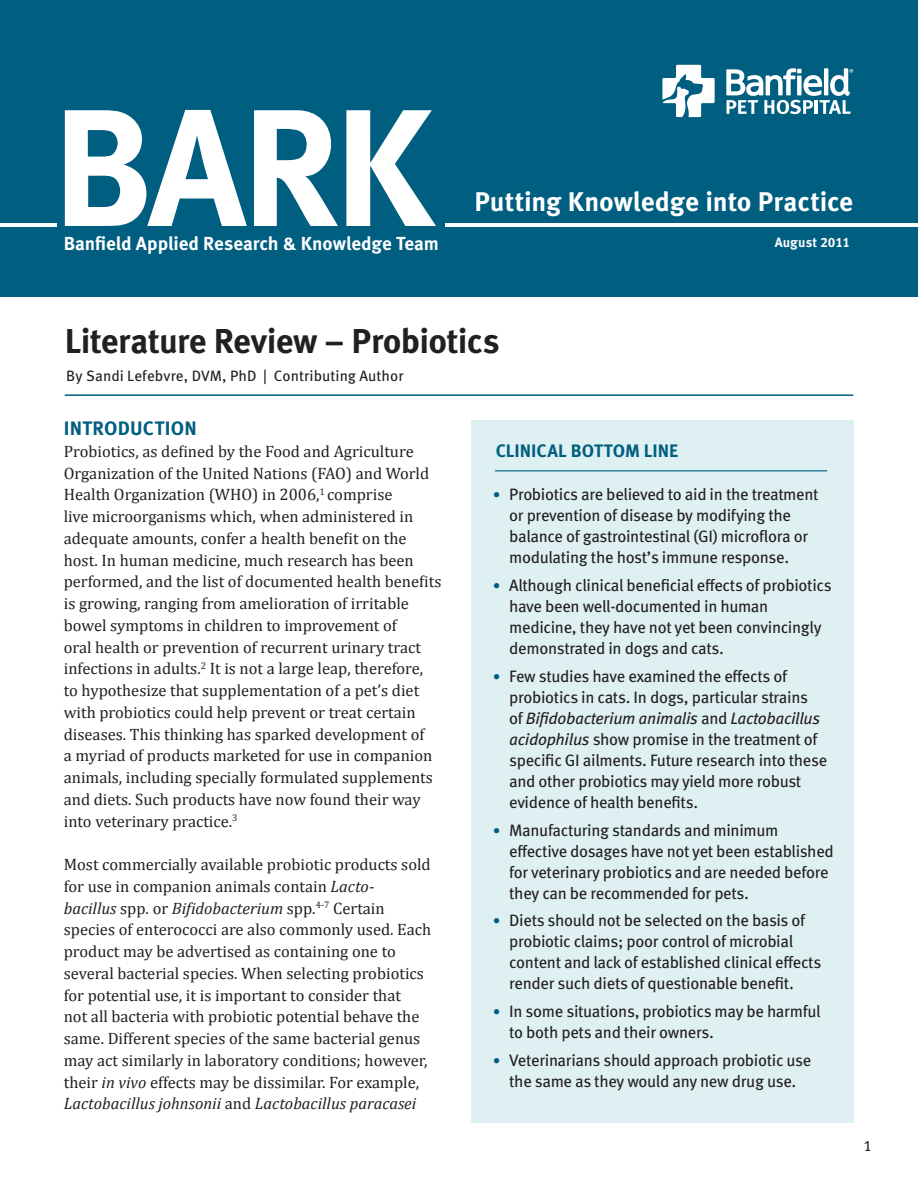
<style>
.page{position:relative;width:918px;height:1188px;background:#fff}
.page>*{position:absolute;margin:0;border:0;box-sizing:border-box;transform-origin:0 0}
.t1{font:700 166.5px "Meta OT";color:#fff}
.t2{font:700 34.5px "Meta OT";letter-spacing:-.02em;color:#231f20}
.t3{font:700 27px "Meta OT";letter-spacing:-.005em;color:#fff}
.Large_Subheads{font:700 19.5px "Meta OT";letter-spacing:.01em;color:#005e80}
.t4{font:700 18.9px "Meta OT";letter-spacing:-.005em;color:#fff}
.t5{font:700 18px "Meta OT";color:#005e80}
.t6{font:16.5px/21.8px "Cambria";color:#231f20}
.List_Paragraph{font:16.5px/21px "Meta OT";letter-spacing:-.02em;color:#231f20}
.t7{font:15px "Meta OT";letter-spacing:.005em;color:#231f20}
.t8{font:700 13.5px "Meta OT";letter-spacing:.005em;color:#fff}
.s1{font-style:italic}
.s2{font-size:15px;color:#005e80}
</style>
<div class="page">
<hr style="left:65px;top:394px;width:788px;height:2px;background:#005e80">
<div style="left:0;top:0;width:918px;height:297px;background:#005e80"></div>
<hr style="left:446px;top:223px;width:472px;height:3px;background:#fff">
<hr style="left:0;top:223px;width:57px;height:3px;background:#fff">
<div style="left:471px;top:420px;width:382px;height:703px;background:#dff0f2"></div>
<hr style="left:495px;top:470px;width:332px;height:1px;background:#005e80">
<svg style="left:662px;top:65px;width:53px;height:52px"></svg>
<svg style="left:726px;top:68px;width:127px;height:46px"></svg>
<p class="t1" style="left:52px;top:69px;width:383px">BARK</p>
<p class="t4" style="left:64px;top:233px;width:377px">Banfield Applied Research &amp; Knowledge Team</p>
<p class="t3" style="left:474px;top:186px;width:380px">Putting Knowledge into Practice</p>
<p class="t8" style="left:775px;top:235px;width:77px">August 2011</p>
<p class="t2" style="left:65px;top:321px;width:437px">Literature Review – Probiotics</p>
<p class="t7" style="left:66px;top:367px;width:339px">By Sandi Lefebvre, DVM, PhD | Contributing Author</p>
<p class="Large_Subheads" style="left:64px;top:417px;width:135px">INTRODUCTION</p>
<p class="t6" style="left:64px;top:440px;width:379px">Probiotics, as defined by the Food and Agriculture Organization of the United Nations (FAO) and World Health Organization (WHO) in 2006,<sup>1</sup> comprise<br>live microorganisms which, when administered in adequate amounts, confer a health benefit on the host. In human medicine, much research has been performed, and the list of documented health benefits is growing, ranging from amelioration of irritable bowel symptoms in children to improvement of<br>oral health or prevention of recurrent urinary tract infections in adults.<sup>2</sup> It is not a large leap, therefore, to hypothesize that supplementation of a pet’s diet with probiotics could help prevent or treat certain diseases. This thinking has sparked development of<br>a myriad of products marketed for use in companion animals, including specially formulated supplements and diets. Such products have now found their way into veterinary practice.<sup>3</sup></p>
<p class="t6" style="left:64px;top:853px;width:369px">Most commercially available probiotic products sold for use in companion animals contain <span class="s1">Lacto&shy;bacillus</span> spp. or <span class="s1">Bifidobacterium</span> spp.<sup>4-7</sup> Certain species of enterococci are also commonly used. Each product may be advertised as containing one to several bacterial species. When selecting probiotics for potential use, it is important to consider that<br>not all bacteria with probiotic potential behave the same. Different species of the same bacterial genus may act similarly in laboratory conditions; however, their <span class="s1">in vivo</span> effects may be dissimilar. For example, <span class="s1">Lactobacillus johnsonii</span> and <span class="s1">Lactobacillus paracasei</span></p>
<p class="t5" style="left:496px;top:440px;width:184px">CLINICAL BOTTOM LINE</p>
<p class="List_Paragraph" style="left:509px;top:484px;width:311px;text-indent:-16px"><span class="s2">•</span> Probiotics are believed to aid in the treatment or prevention of disease by modifying the balance of gastrointestinal (GI) microflora or modulating the host’s immune response.</p>
<p class="List_Paragraph" style="left:509px;top:575px;width:324px;text-indent:-16px"><span class="s2">•</span> Although clinical beneficial effects of probiotics have been well-documented in human medicine, they have not yet been convincingly demonstrated in dogs and cats.</p>
<p class="List_Paragraph" style="left:509px;top:666px;width:320px;text-indent:-16px"><span class="s2">•</span> Few studies have examined the effects of probiotics in cats. In dogs, particular strains<br>of <span class="s1">Bifidobacterium animalis</span> and <span class="s1">Lactobacillus acidophilus</span> show promise in the treatment of specific GI ailments. Future research into these and other probiotics may yield more robust evidence of health benefits.</p>
<p class="List_Paragraph" style="left:509px;top:820px;width:326px;text-indent:-16px"><span class="s2">•</span> Manufacturing standards and minimum effective dosages have not yet been established for veterinary probiotics and are needed before they can be recommended for pets.</p>
<p class="List_Paragraph" style="left:509px;top:910px;width:314px;text-indent:-16px"><span class="s2">•</span> Diets should not be selected on the basis of probiotic claims; poor control of microbial content and lack of established clinical effects render such diets of questionable benefit.</p>
<p class="List_Paragraph" style="left:509px;top:1001px;width:313px;text-indent:-16px"><span class="s2">•</span> In some situations, probiotics may be harmful to both pets and their owners.</p>
<p class="List_Paragraph" style="left:493px;top:1050px;width:320px;text-align:center"><span class="s2">•</span> Veterinarians should approach probiotic use the same as they would any new drug use.</p>
<p class="t7" style="left:863px;top:1137px;width:10px">1</p>
</div>
